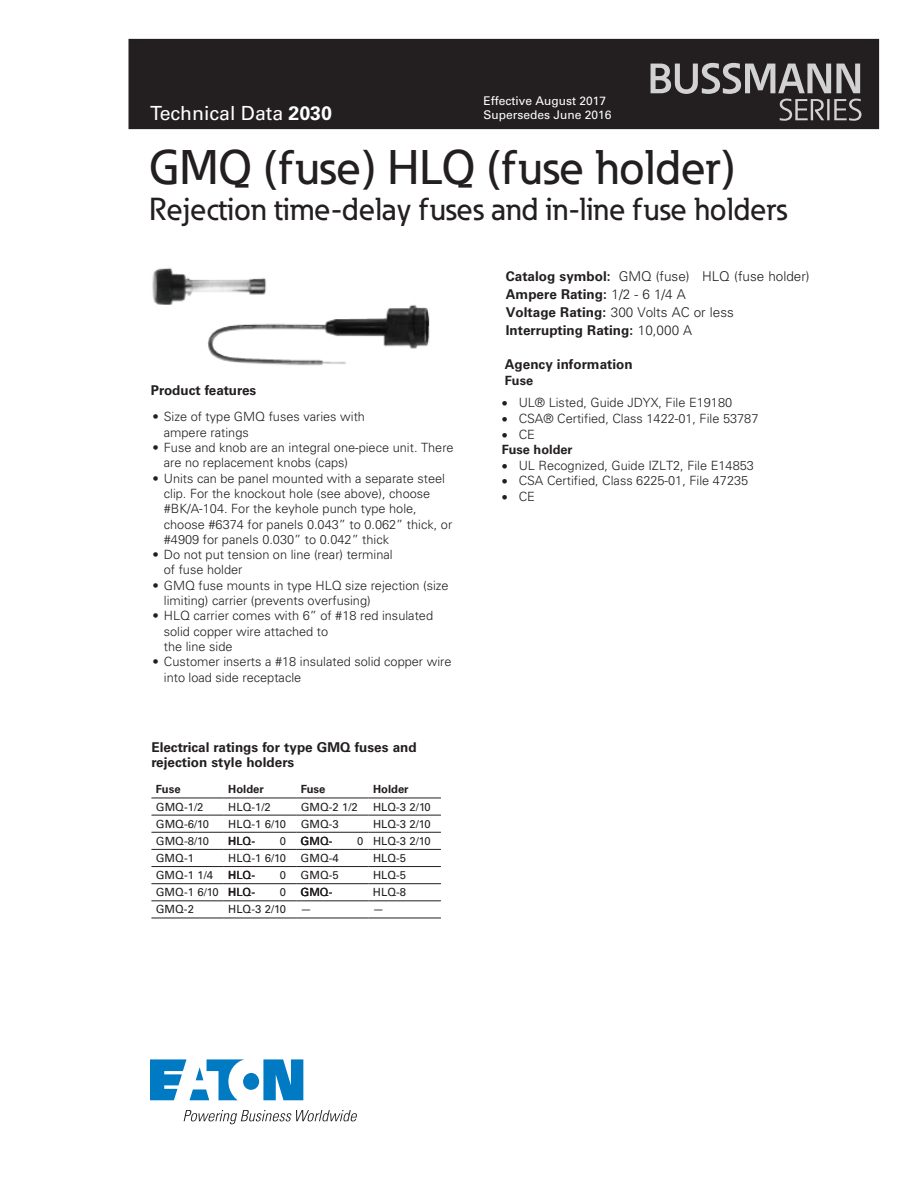
<style>
.page{position:relative;width:918px;height:1188px;background:#fff}
.page>*{position:absolute;margin:0;border:0;box-sizing:border-box;transform-origin:0 0}
.t1{font:500 48px "Eaton";color:#231f20}
.t2{font:500 31.5px "Eaton";color:#231f20}
.t3{font:19.5px "Univers LT Std";color:#fff}
.t4{font:700 13.5px/17.9px "Univers";color:#231f20}
.t5{font:700 13.5px/15px "Univers LT Std";color:#231f20}
.t6{font:300 12.75px/15.3px "Univers";color:#231f20}
.t7{font:700 12.75px/15.3px "Univers";color:#231f20}
.t8{font:700 12.75px "Univers LT Std";color:#231f20}
.t9{font:12px/14.4px "Univers LT Std";color:#fff}
.t10{font:11.25px "Univers LT Std";color:#231f20}
.t11{font:700 11.25px "Univers LT Std";color:#231f20}
.s1{font-weight:700}
.s2{font-family:"Helvetica Neue";font-weight:400}
.s3{font-weight:300}
</style>
<div class="page">
<div style="left:129px;top:39px;width:750px;height:90px;background:#231f20"></div>
<svg style="left:651px;top:63px;width:210px;height:58px"></svg>
<svg style="left:150px;top:1059px;width:153px;height:41px"></svg>
<svg style="left:184px;top:1110px;width:173px;height:14px"></svg>
<img style="left:152px;top:268px;width:278px;height:98px">
<hr style="left:151px;top:798px;width:73px;height:1px;background:#231f20">
<hr style="left:224px;top:798px;width:72px;height:1px;background:#231f20">
<hr style="left:296px;top:798px;width:73px;height:1px;background:#231f20">
<hr style="left:369px;top:798px;width:72px;height:1px;background:#231f20">
<hr style="left:151px;top:815px;width:73px;height:1px;background:#231f20">
<hr style="left:224px;top:815px;width:72px;height:1px;background:#231f20">
<hr style="left:296px;top:815px;width:73px;height:1px;background:#231f20">
<hr style="left:369px;top:815px;width:72px;height:1px;background:#231f20">
<hr style="left:151px;top:832px;width:73px;height:1px;background:#231f20">
<hr style="left:224px;top:832px;width:72px;height:1px;background:#231f20">
<hr style="left:296px;top:832px;width:73px;height:1px;background:#231f20">
<hr style="left:369px;top:832px;width:72px;height:1px;background:#231f20">
<hr style="left:151px;top:849px;width:73px;height:1px;background:#231f20">
<hr style="left:224px;top:849px;width:72px;height:1px;background:#231f20">
<hr style="left:296px;top:849px;width:73px;height:1px;background:#231f20">
<hr style="left:369px;top:849px;width:72px;height:1px;background:#231f20">
<hr style="left:151px;top:866px;width:73px;height:1px;background:#231f20">
<hr style="left:224px;top:866px;width:72px;height:1px;background:#231f20">
<hr style="left:296px;top:866px;width:73px;height:1px;background:#231f20">
<hr style="left:369px;top:866px;width:72px;height:1px;background:#231f20">
<hr style="left:151px;top:883px;width:73px;height:1px;background:#231f20">
<hr style="left:224px;top:883px;width:72px;height:1px;background:#231f20">
<hr style="left:296px;top:883px;width:73px;height:1px;background:#231f20">
<hr style="left:369px;top:883px;width:72px;height:1px;background:#231f20">
<hr style="left:151px;top:901px;width:73px;height:1px;background:#231f20">
<hr style="left:224px;top:901px;width:72px;height:1px;background:#231f20">
<hr style="left:296px;top:901px;width:73px;height:1px;background:#231f20">
<hr style="left:369px;top:901px;width:72px;height:1px;background:#231f20">
<hr style="left:151px;top:918px;width:73px;height:1px;background:#231f20">
<hr style="left:224px;top:918px;width:72px;height:1px;background:#231f20">
<hr style="left:296px;top:918px;width:73px;height:1px;background:#231f20">
<hr style="left:369px;top:918px;width:72px;height:1px;background:#231f20">
<h3 class="t3" style="left:150px;top:102px;width:183px">Technical Data <span class="s1">2030</span></h3>
<p class="t9" style="left:484px;top:94px;width:130px">Effective August 2017<br>Supersedes June 2016</p>
<h1 class="t1" style="left:149px;top:138px;width:588px">GMQ (fuse) HLQ (fuse holder)</h1>
<h2 class="t2" style="left:149px;top:190px;width:640px">Rejection time-delay fuses and in-line fuse holders</h2>
<p class="t5" style="left:151px;top:383px;width:107px">Product features</p>
<p class="t6" style="left:164px;top:409px;width:203px;text-indent:-11px"><span class="s2">•</span> Size of type GMQ fuses varies with ampere ratings</p>
<p class="t6" style="left:164px;top:440px;width:291px;text-indent:-11px"><span class="s2">•</span> Fuse and knob are an integral one-piece unit. There are no replacement knobs (caps)</p>
<p class="t6" style="left:164px;top:471px;width:290px;text-indent:-11px"><span class="s2">•</span> Units can be panel mounted with a separate steel clip. For the knockout hole (see above), choose #BK/A-104. For the keyhole punch type hole, choose #6374 for panels 0.043” to 0.062” thick, or #4909 for panels 0.030” to 0.042” thick</p>
<p class="t6" style="left:164px;top:547px;width:230px;text-indent:-11px"><span class="s2">•</span> Do not put tension on line (rear) terminal of fuse holder</p>
<p class="t6" style="left:164px;top:578px;width:286px;text-indent:-11px"><span class="s2">•</span> GMQ fuse mounts in type HLQ size rejection (size limiting) carrier (prevents overfusing)</p>
<p class="t6" style="left:164px;top:608px;width:271px;text-indent:-11px"><span class="s2">•</span> HLQ carrier comes with 6” of #18 red insulated solid copper wire attached to<br>the line side</p>
<p class="t6" style="left:164px;top:654px;width:289px;text-indent:-11px"><span class="s2">•</span> Customer inserts a #18 insulated solid copper wire into load side receptacle</p>
<p class="t5" style="left:151px;top:740px;width:267px">Electrical ratings for type GMQ fuses and rejection style holders</p>
<p class="t11" style="left:156px;top:783px;width:26px">Fuse</p>
<p class="t11" style="left:228px;top:783px;width:37px">Holder</p>
<p class="t11" style="left:301px;top:783px;width:26px">Fuse</p>
<p class="t11" style="left:373px;top:783px;width:37px">Holder</p>
<p class="t10" style="left:156px;top:800px;width:49px">GMQ-1/2</p>
<p class="t10" style="left:228px;top:800px;width:44px">HLQ-1/2</p>
<p class="t10" style="left:301px;top:800px;width:59px">GMQ-2 1/2</p>
<p class="t10" style="left:373px;top:800px;width:59px">HLQ-3 2/10</p>
<p class="t10" style="left:156px;top:817px;width:55px">GMQ-6/10</p>
<p class="t10" style="left:228px;top:817px;width:59px">HLQ-1 6/10</p>
<p class="t10" style="left:301px;top:817px;width:40px">GMQ-3</p>
<p class="t10" style="left:373px;top:817px;width:59px">HLQ-3 2/10</p>
<p class="t10" style="left:156px;top:834px;width:55px">GMQ-8/10</p>
<p class="t10" style="left:228px;top:834px;width:28px">HLQ-</p>
<p class="t10" style="left:280px;top:834px;width:8px">0</p>
<p class="t10" style="left:301px;top:834px;width:33px">GMQ-</p>
<p class="t10" style="left:357px;top:834px;width:75px">0 HLQ-3 2/10</p>
<p class="t10" style="left:156px;top:851px;width:40px">GMQ-1</p>
<p class="t10" style="left:228px;top:851px;width:59px">HLQ-1 6/10</p>
<p class="t10" style="left:301px;top:851px;width:40px">GMQ-4</p>
<p class="t10" style="left:373px;top:851px;width:35px">HLQ-5</p>
<p class="t10" style="left:156px;top:869px;width:59px">GMQ-1 1/4</p>
<p class="t10" style="left:228px;top:869px;width:28px">HLQ-</p>
<p class="t10" style="left:280px;top:869px;width:8px">0</p>
<p class="t10" style="left:301px;top:869px;width:40px">GMQ-5</p>
<p class="t10" style="left:373px;top:869px;width:35px">HLQ-5</p>
<p class="t10" style="left:156px;top:886px;width:101px">GMQ-1 6/10 HLQ-</p>
<p class="t10" style="left:280px;top:886px;width:8px">0</p>
<p class="t10" style="left:301px;top:886px;width:33px">GMQ-</p>
<p class="t10" style="left:373px;top:886px;width:35px">HLQ-8</p>
<p class="t10" style="left:156px;top:903px;width:40px">GMQ-2</p>
<p class="t10" style="left:228px;top:903px;width:59px">HLQ-3 2/10</p>
<p class="t10" style="left:301px;top:903px;width:13px">—</p>
<p class="t10" style="left:373px;top:903px;width:13px">—</p>
<p class="t4" style="left:506px;top:267px;width:305px">Catalog symbol: <span class="s3">GMQ (fuse) HLQ (fuse holder)<br></span>Ampere Rating: <span class="s3">1/2 - 6 1/4 A<br></span>Voltage Rating: <span class="s3">300 Volts AC or less </span>Interrupting Rating: <span class="s3">10,000 A</span></p>
<p class="t5" style="left:505px;top:357px;width:129px">Agency information</p>
<p class="t8" style="left:505px;top:373px;width:30px">Fuse</p>
<p class="t6" style="left:502px;top:395px;width:232px">• UL® Listed, Guide JDYX, File E19180</p>
<p class="t6" style="left:502px;top:411px;width:258px">• CSA® Certified, Class 1422-01, File 53787</p>
<p class="t7" style="left:502px;top:427px;width:72px">• <span class="s3">CE<br></span>Fuse holder</p>
<p class="t6" style="left:502px;top:458px;width:254px">• UL Recognized, Guide IZLT2, File E14853</p>
<p class="t6" style="left:502px;top:473px;width:248px">• CSA Certified, Class 6225-01, File 47235</p>
<p class="t6" style="left:502px;top:489px;width:35px">• CE</p>
</div>
